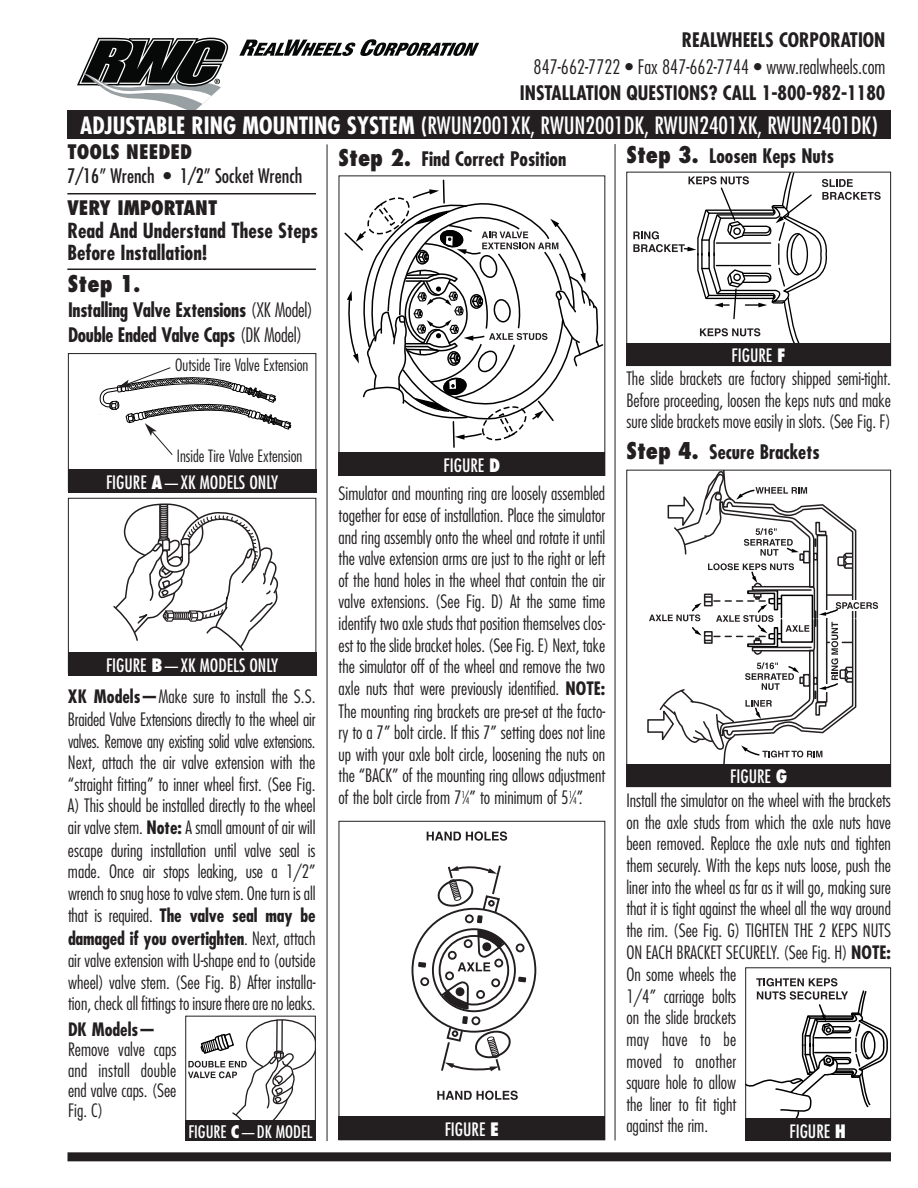
<style>
.page{position:relative;width:918px;height:1188px;background:#fff}
.page>*{position:absolute;margin:0;border:0;box-sizing:border-box;transform-origin:0 0}
.t1{font:condensed 23.25px "Futura";color:#fff}
.t2{font:800 condensed 22.5px "Futura";color:#231f20}
.t3{font:700 condensed 20.25px/22.5px "Futura";color:#231f20}
.t4{font:700 condensed 19.5px/24.8px "Futura";color:#231f20}
.t5{font:300 condensed 19.5px "Futura";color:#231f20}
.t6{font:condensed 19.5px "Futura";color:#231f20}
.t7{font:800 condensed 19.5px "Futura";color:#231f20}
.t8{font:300 condensed 18px/21.8px "Futura";color:#231f20;text-align:justify}
.t9{font:condensed 18px "Futura";color:#fff}
.t10{font:700 condensed 18px "Futura";color:#231f20}
.t11{font:condensed 16.95px "Futura";color:#fff}
.t12{font:300 condensed 16.5px "Futura";color:#231f20}
.s1{font-weight:700}
.s2{font-weight:800;font-size:22.5px}
.s3{font-weight:300}
.s4{font-weight:800}
.s5{font-size:9px}
</style>
<div class="page">
<svg style="left:77px;top:37px;width:152px;height:73px"></svg>
<svg style="left:239px;top:39px;width:240px;height:17px"></svg>
<div style="left:68px;top:353px;width:248px;height:138px;border:1px solid #231f20"></div>
<div style="left:68px;top:110px;width:823px;height:29px;background:#231f20"></div>
<svg style="left:113px;top:503px;width:166px;height:148px"></svg>
<div style="left:68px;top:498px;width:248px;height:176px;border:1px solid #231f20"></div>
<div style="left:68px;top:1152px;width:823px;height:9px;background:#231f20"></div>
<div style="left:68px;top:652px;width:248px;height:23px;background:#231f20"></div>
<hr style="left:327px;top:144px;width:1px;height:997px;background:#231f20">
<hr style="left:615px;top:144px;width:1px;height:996px;background:#231f20">
<hr style="left:67px;top:269px;width:249px;height:1px;background:#231f20">
<hr style="left:67px;top:193px;width:249px;height:2px;background:#231f20">
<div style="left:68px;top:470px;width:248px;height:23px;background:#231f20"></div>
<svg style="left:99px;top:367px;width:193px;height:88px"></svg>
<svg style="left:188px;top:1019px;width:126px;height:101px"></svg>
<div style="left:185px;top:1016px;width:131px;height:123px;border:1px solid #231f20"></div>
<div style="left:185px;top:1120px;width:131px;height:21px;background:#231f20"></div>
<svg style="left:437px;top:1091px;width:81px;height:9px"></svg>
<svg style="left:417px;top:831px;width:110px;height:241px"></svg>
<div style="left:339px;top:821px;width:266px;height:319px;border:1px solid #231f20"></div>
<div style="left:339px;top:1117px;width:266px;height:23px;background:#231f20"></div>
<svg style="left:633px;top:174px;width:248px;height:169px"></svg>
<div style="left:626px;top:172px;width:265px;height:194px;border:1px solid #231f20"></div>
<div style="left:626px;top:343px;width:265px;height:22px;background:#231f20"></div>
<svg style="left:647px;top:472px;width:231px;height:292px"></svg>
<div style="left:626px;top:470px;width:265px;height:317px;border:1px solid #231f20"></div>
<div style="left:626px;top:764px;width:265px;height:22px;background:#231f20"></div>
<svg style="left:747px;top:978px;width:141px;height:140px"></svg>
<div style="left:745px;top:967px;width:146px;height:172px;border:1px solid #231f20"></div>
<div style="left:745px;top:1118px;width:145px;height:23px;background:#231f20"></div>
<svg style="left:344px;top:179px;width:259px;height:269px"></svg>
<div style="left:339px;top:452px;width:266px;height:23px;background:#231f20"></div>
<p class="t4" style="left:682px;top:29px;width:205px">REALWHEELS CORPORATION</p>
<p class="t5" style="left:534px;top:58px;width:353px">847-662-7722 • Fax 847-662-7744 • www.realwheels.com</p>
<p class="t4" style="left:520px;top:82px;width:367px">INSTALLATION QUESTIONS? CALL 1-800-982-1180</p>
<p class="t1" style="left:80px;top:115px;width:799px"><span class="s1">ADJUSTABLE RING MOUNTING SYSTEM</span> (RWUN2001XK, RWUN2001DK, RWUN2401XK, RWUN2401DK)</p>
<p class="t7" style="left:67px;top:143px;width:126px">TOOLS NEEDED</p>
<p class="t6" style="left:67px;top:167px;width:236px">7/16” Wrench • 1/2” Socket Wrench</p>
<p class="t7" style="left:67px;top:200px;width:151px">VERY IMPORTANT</p>
<p class="t3" style="left:67px;top:221px;width:252px">Read And Understand These Steps<br>Before Installation!</p>
<p class="t4" style="left:626px;top:146px;width:209px"><span class="s2">Step 3.</span> Loosen Keps Nuts</p>
<p class="t4" style="left:339px;top:148px;width:229px"><span class="s2">Step 2.</span> Find Correct Position</p>
<p class="t2" style="left:68px;top:274px;width:74px">Step 1.</p>
<p class="t4" style="left:68px;top:300px;width:247px">Installing Valve Extensions <span class="s3">(XK Model)<br></span>Double Ended Valve Caps <span class="s3">(DK Model)</span></p>
<p class="t12" style="left:175px;top:357px;width:135px">Outside Tire Valve Extension</p>
<p class="t12" style="left:177px;top:449px;width:127px">Inside Tire Valve Extension</p>
<p class="t9" style="left:444px;top:457px;width:58px">FIGURE <span class="s4">D</span></p>
<p class="t9" style="left:106px;top:474px;width:174px">FIGURE <span class="s4">A</span>—XK MODELS ONLY</p>
<p class="t8" style="left:339px;top:484px;width:268px">Simulator and mounting ring are loosely assembled together for ease of installation. Place the simulator and ring assembly onto the wheel and rotate it until the valve extension arms are just to the right or left of the hand holes in the wheel that contain the air valve extensions. (See Fig. D) At the same time identify two axle studs that position themselves clos&shy;est to the slide bracket holes. (See Fig. E) Next, take the simulator off of the wheel and remove the two axle nuts that were previously identified. <span class="s1">NOTE:<br></span>The mounting ring brackets are pre-set at the facto&shy;ry to a 7” bolt circle. If this 7” setting does not line up with your axle bolt circle, loosening the nuts on the “BACK” of the mounting ring allows adjustment of the bolt circle from 7<sup>1</sup>⁄<span class="s5">4</span>” to minimum of 5<sup>1</sup>⁄<span class="s5">4</span>”.</p>
<p class="t9" style="left:106px;top:657px;width:174px">FIGURE <span class="s4">B</span>—XK MODELS ONLY</p>
<p class="t8" style="left:68px;top:687px;width:249px"><span class="s1">XK Models—</span>Make sure to install the S.S.<br>Braided Valve Extensions directly to the wheel air valves. Remove any existing solid valve extensions.<br>Next, attach the air valve extension with the “straight fitting” to inner wheel first. (See Fig.<br>A) This should be installed directly to the wheel air valve stem. <span class="s1">Note:</span> A small amount of air will escape during installation until valve seal is made. Once air stops leaking, use a 1/2” wrench to snug hose to valve stem. One turn is all that is required. <span class="s1">The valve seal may be damaged if you overtighten</span>. Next, attach air valve extension with U-shape end to (outside wheel) valve stem. (See Fig. B) After installa&shy;tion, check all fittings to insuretherearenoleaks.</p>
<p class="t10" style="left:68px;top:1022px;width:90px">DK Models—</p>
<p class="t8" style="left:68px;top:1041px;width:110px;line-height:20.2px">Remove valve caps and install double end valve caps. (See Fig. C)</p>
<p class="t11" style="left:188px;top:1124px;width:126px">FIGURE <span class="s4">C</span>—DK MODEL</p>
<p class="t9" style="left:445px;top:1121px;width:56px">FIGURE <span class="s4">E</span></p>
<p class="t9" style="left:732px;top:347px;width:56px">FIGURE <span class="s4">F</span></p>
<p class="t8" style="left:626px;top:369px;width:266px">The slide brackets are factory shipped semi-tight.<br>Before proceeding, loosen the keps nuts and make sure slide brackets move easily in slots. (See Fig. F)</p>
<p class="t4" style="left:626px;top:441px;width:195px"><span class="s2">Step 4.</span> Secure Brackets</p>
<p class="t9" style="left:730px;top:768px;width:58px">FIGURE <span class="s4">G</span></p>
<p class="t8" style="left:626px;top:791px;width:266px;text-align:left">Install the simulator on the wheel with the brackets on the axle studs from which the axle nuts have been removed. Replace the axle nuts and tighten them securely. With the keps nuts loose, push the liner into the wheel as far as it will go, making sure that it is tight against the wheel all the way around the rim. (See Fig. G) TIGHTEN THE 2 KEPS NUTS<br>ON EACH BRACKET SECURELY. (See Fig. H) <span class="s1">NOTE:<br></span>On some wheels the<br>1/4” carriage bolts<br>on the slide brackets<br>may have to be<br>moved to another<br>square hole to allow<br>the liner to fit tight<br>against the rim.</p>
<p class="t9" style="left:790px;top:1123px;width:58px">FIGURE <span class="s4">H</span></p>
</div>
